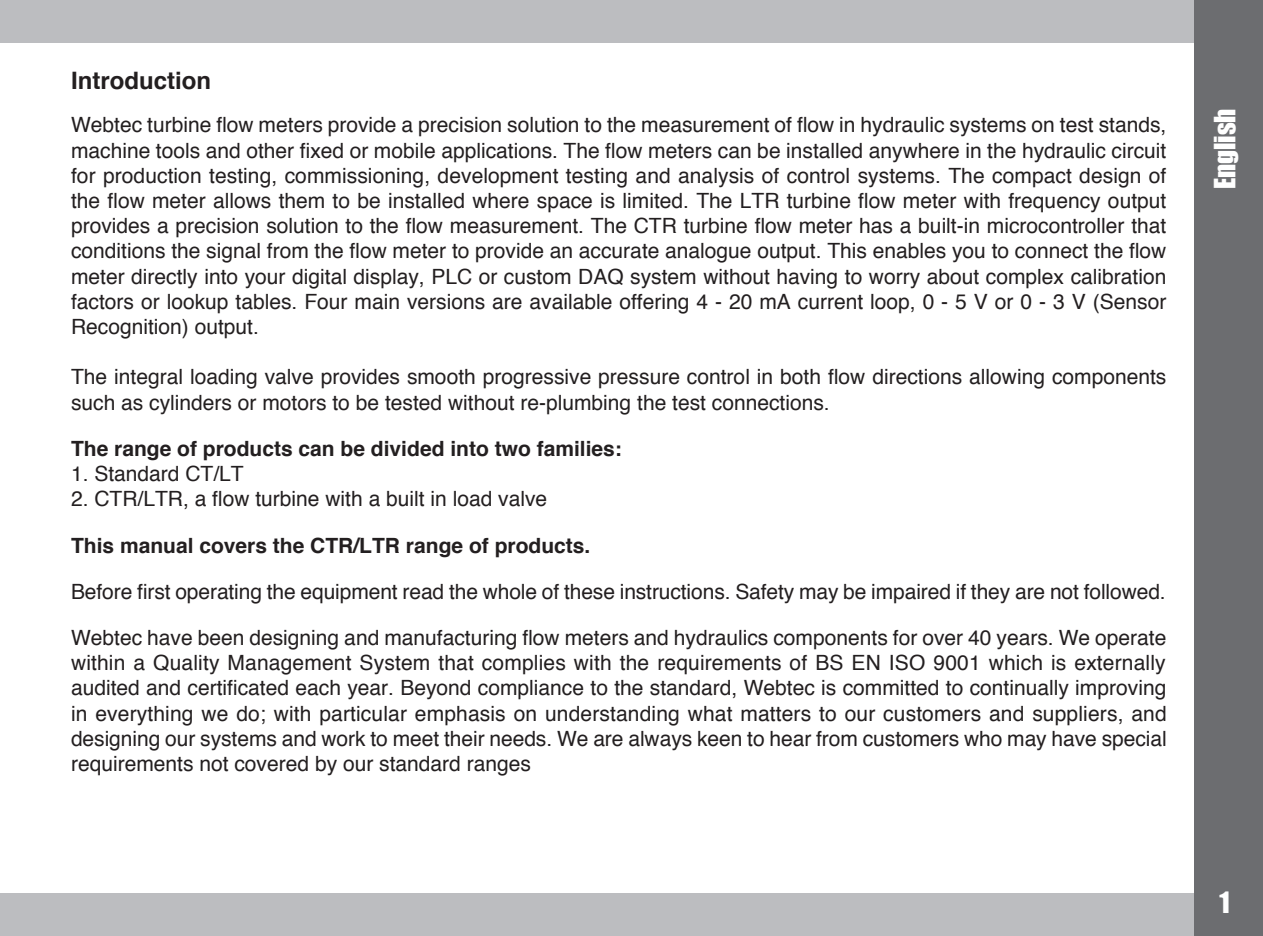
<style>
.page{position:relative;width:1263px;height:936px;background:#fff}
.page>*{position:absolute;margin:0;border:0;box-sizing:border-box;transform-origin:0 0}
.t1{font:27px "Impact";color:#fff}
.t2{font:700 24px "Helvetica";color:#231f20}
.t3{font:21px/25.2px "Helvetica";color:#231f20;text-align:justify}
.t4{font:700 21px "Helvetica";color:#231f20}
</style>
<div class="page">
<div style="left:0;top:0;width:1263px;height:43px;background:#bcbdc0"></div>
<div style="left:0;top:893px;width:1263px;height:42px;background:#bcbdc0"></div>
<div style="left:1195px;top:0;width:68px;height:935px;background:#6c6d70"></div>
<p class="t2" style="left:71px;top:61px;width:141px">Introduction</p>
<p class="t3" style="left:71px;top:113px;width:1097px">Webtec turbine flow meters provide a precision solution to the measurement of flow in hydraulic systems on test stands, machine tools and other fixed or mobile applications. The flow meters can be installed anywhere in the hydraulic circuit for production testing, commissioning, development testing and analysis of control systems. The compact design of the flow meter allows them to be installed where space is limited. The LTR turbine flow meter with frequency output provides a precision solution to the flow measurement. The CTR turbine flow meter has a built-in microcontroller that conditions the signal from the flow meter to provide an accurate analogue output. This enables you to connect the flow meter directly into your digital display, PLC or custom DAQ system without having to worry about complex calibration factors or lookup tables. Four main versions are available offering 4 - 20 mA current loop, 0 - 5 V or 0 - 3 V (Sensor Recognition) output.</p>
<p class="t3" style="left:71px;top:365px;width:1097px">The integral loading valve provides smooth progressive pressure control in both flow directions allowing components such as cylinders or motors to be tested without re-plumbing the test connections.</p>
<p class="t4" style="left:71px;top:431px;width:552px">The range of products can be divided into two families:</p>
<p class="t3" style="left:71px;top:461px;width:174px">1. Standard CT/LT</p>
<p class="t3" style="left:71px;top:487px;width:478px">2. CTR/LTR, a flow turbine with a built in load valve</p>
<p class="t4" style="left:71px;top:528px;width:521px">This manual covers the CTR/LTR range of products.</p>
<p class="t3" style="left:71px;top:569px;width:1097px;line-height:46.2px">Before first operating the equipment read the whole of these instructions. Safety may be impaired if they are not followed.<br>Webtec have been designing and manufacturing flow meters and hydraulics components for over 40 years. We operate</p>
<p class="t3" style="left:71px;top:650px;width:1097px">within a Quality Management System that complies with the requirements of BS EN ISO 9001 which is externally audited and certificated each year. Beyond compliance to the standard, Webtec is committed to continually improving in everything we do; with particular emphasis on understanding what matters to our customers and suppliers, and designing our systems and work to meet their needs. We are always keen to hear from customers who may have special requirements not covered by our standard ranges</p>
<p class="t1" style="left:1204px;top:189px;width:83px;rotate:-90deg">English</p>
<p class="t1" style="left:1219px;top:881px;width:12px">1</p>
</div>
